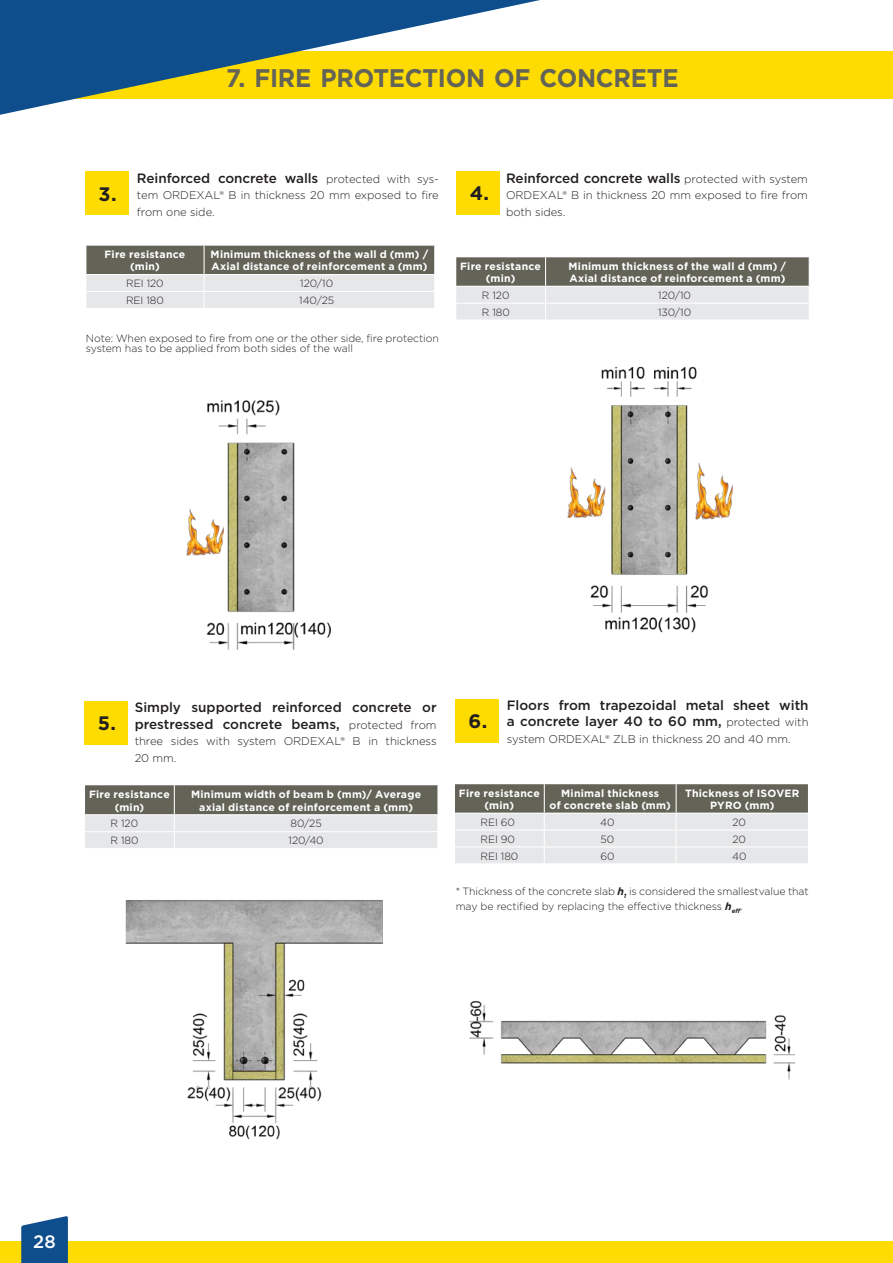
<style>
.page{position:relative;width:893px;height:1263px;background:#fff}
.page>*{position:absolute;margin:0;border:0;box-sizing:border-box;transform-origin:0 0}
.t1{font:700 25.5px "Gotham";letter-spacing:-.01em;color:#636358;scale:.95 1}
.t2{font:700 19.5px "Gotham";color:#231f20}
.t3{font:500 18px "Gotham";color:#fff}
.t4{font:500 13.5px/16.5px "Gotham";letter-spacing:-.005em;color:#231f20}
.t5{font:300 11.25px/16.5px "Gotham";letter-spacing:-.005em;color:#231f20}
.t6{font:700 10.5px/12px "Gotham";letter-spacing:.025em;color:#fff;text-align:center}
.t7{font:300 10.5px/15px "Gotham";letter-spacing:-.005em;color:#231f20}
.s1{font-weight:300;font-size:11.25px}
.s2{font-weight:700;font-style:italic}
</style>
<div class="page">
<svg style="left:455px;top:784px;width:353px;height:79px;background:#b8b8b6"></svg>
<div style="left:0;top:51px;width:893px;height:47px;background:#ffdc01"></div>
<svg style="left:0;top:0;width:540px;height:115px;fill:#0f4e8c"></svg>
<div style="left:0;top:1242px;width:893px;height:21px;background:#ffdc01"></div>
<svg style="left:21px;top:1216px;width:47px;height:47px;background:#296197"></svg>
<svg style="left:86px;top:246px;width:349px;height:62px;background:#acaca8"></svg>
<img style="left:186px;top:400px;width:145px;height:250px">
<div style="left:85px;top:172px;width:43px;height:43px;background:#ffdc01"></div>
<svg style="left:456px;top:257px;width:354px;height:63px;background:#acada9"></svg>
<img style="left:567px;top:366px;width:166px;height:267px">
<div style="left:456px;top:172px;width:43px;height:43px;background:#ffdc01"></div>
<svg style="left:85px;top:785px;width:353px;height:63px;background:#ababa7"></svg>
<img style="left:125px;top:900px;width:258px;height:240px">
<img style="left:469px;top:1001px;width:327px;height:79px">
<div style="left:85px;top:701px;width:43px;height:44px;background:#ffdc01"></div>
<div style="left:455px;top:699px;width:43px;height:44px;background:#ffdc01"></div>
<h1 class="t1" style="left:226px;top:61px;width:478px">7. Fi re protection of concrete</h1>
<h2 class="t2" style="left:99px;top:181px;width:20px">3.</h2>
<p class="t4" style="left:137px;top:169px;width:303px">Reinforced concrete walls <span class="s1">protected with sys-</span></p>
<p class="t5" style="left:137px;top:187px;width:303px">tem ORDEXAL® B in thickness 20 mm exposed to fire from one side.</p>
<h2 class="t2" style="left:470px;top:180px;width:21px">4.</h2>
<p class="t4" style="left:506px;top:169px;width:303px">Reinforced concrete walls <span class="s1">protected with system</span></p>
<p class="t5" style="left:506px;top:187px;width:303px">ORDEXAL® B in thickness 20 mm exposed to fire from both sides.</p>
<p class="t6" style="left:105px;top:248px;width:82px">Fire resistance (min)</p>
<p class="t6" style="left:211px;top:248px;width:219px;text-align:left">M inimum thickness of the wall d (mm) /<br>Axial distance of reinforcement a (mm)</p>
<p class="t7" style="left:126px;top:276px;width:39px">REI 120</p>
<p class="t7" style="left:300px;top:276px;width:34px">120/10</p>
<p class="t7" style="left:126px;top:293px;width:39px">REI 180</p>
<p class="t7" style="left:299px;top:293px;width:36px">140/25</p>
<p class="t7" style="left:86px;top:332px;width:354px;line-height:10.5px">Note: When exposed to fire from one or the other side, fire protection system has to be applied from both sides of the wall</p>
<p class="t6" style="left:460px;top:260px;width:82px">Fire resistance (min)</p>
<p class="t6" style="left:569px;top:260px;width:219px;text-align:left">M inimum thickness of the wall d (mm) /<br>Axial distance of reinforcement a (mm)</p>
<p class="t7" style="left:482px;top:287px;width:29px">R 120</p>
<p class="t7" style="left:658px;top:287px;width:34px">120/10</p>
<p class="t7" style="left:482px;top:304px;width:30px">R 180</p>
<p class="t7" style="left:658px;top:304px;width:35px">130/10</p>
<p class="t4" style="left:507px;top:697px;width:303px">Floors from trapezoidal metal sheet with a concrete layer 40 to 60 mm, <span class="s1">protected with</span></p>
<p class="t5" style="left:507px;top:730px;width:285px">system ORDEXAL® ZLB in thickness 20 and 40 mm.</p>
<p class="t4" style="left:135px;top:699px;width:303px">Simply supported reinforced concrete or prestressed concrete beams, <span class="s1">protected from</span></p>
<p class="t5" style="left:135px;top:733px;width:303px">three sides with system ORDEXAL® B in thickness<br>20 mm.</p>
<p class="t6" style="left:89px;top:788px;width:82px;line-height:12.6px">Fire resistance (min)</p>
<p class="t6" style="left:191px;top:788px;width:231px;line-height:12.6px">M inimum width of beam b (mm)/ Average axial distance of reinforcement a (mm)</p>
<p class="t7" style="left:111px;top:816px;width:29px">R 120</p>
<p class="t7" style="left:291px;top:816px;width:33px">80/25</p>
<p class="t7" style="left:111px;top:833px;width:30px">R 180</p>
<p class="t7" style="left:289px;top:833px;width:37px">120/40</p>
<h2 class="t2" style="left:98px;top:710px;width:20px">5.</h2>
<h2 class="t2" style="left:468px;top:708px;width:20px">6.</h2>
<p class="t6" style="left:459px;top:787px;width:82px">Fire resistance (min)</p>
<p class="t6" style="left:550px;top:787px;width:123px">M inimal thickness<br>of concrete slab (mm)</p>
<p class="t6" style="left:710px;top:787px;width:83px;text-align:left;text-indent:-25px">Thickness of ISOVER<br>PYRO</p>
<p class="t6" style="left:745px;top:799px;width:31px">(mm)</p>
<p class="t7" style="left:480px;top:814px;width:36px">REI 60</p>
<p class="t7" style="left:600px;top:814px;width:16px">40</p>
<p class="t7" style="left:732px;top:814px;width:15px">20</p>
<p class="t7" style="left:480px;top:831px;width:36px">REI 90</p>
<p class="t7" style="left:601px;top:831px;width:15px">50</p>
<p class="t7" style="left:732px;top:831px;width:15px">20</p>
<p class="t7" style="left:480px;top:848px;width:39px">REI 180</p>
<p class="t7" style="left:600px;top:848px;width:16px">60</p>
<p class="t7" style="left:732px;top:848px;width:16px">40</p>
<p class="t7" style="left:456px;top:883px;width:354px">* Thickness of the concrete slab <span class="s2">h</span><sub>1</sub> is considered the smallestvalue that may be rectified by replacing the effective thickness <span class="s2">h</span><sub>eff</sub>.</p>
<h3 class="t3" style="left:33px;top:1229px;width:24px">28</h3>
</div>
